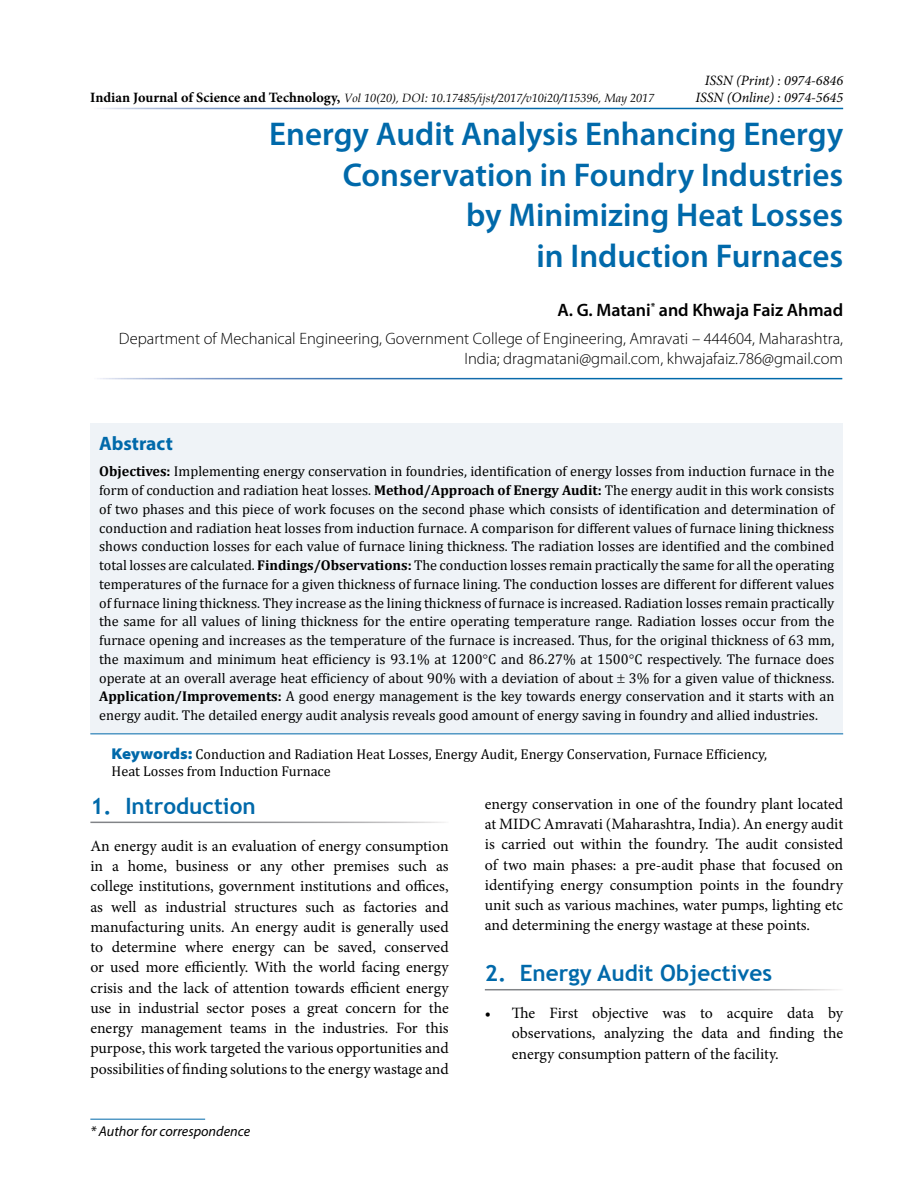
<style>
.page{position:relative;width:918px;height:1188px;background:#fff}
.page>*{position:absolute;margin:0;border:0;box-sizing:border-box;transform-origin:0 0}
.t1{font:600 33px/40.5px "Myriad Pro";color:#0069aa;text-align:right}
.t2{font:700 22.5px "Trebuchet MS";color:#0069aa}
.t3{font:700 19.5px "Myriad Pro";color:#0069aa}
.t4{font:600 18px "Myriad Pro";color:#000}
.t5{font:300 16.5px/19.8px "Myriad Pro";color:#000;text-align:right}
.t6{font:15.75px/20.2px "Minion Pro";color:#000;text-align:justify}
.t7{font:14.25px/18.8px "Cambria";color:#000;text-align:justify}
.t8{font:italic 14.25px/17.1px "Minion Pro";color:#000;text-align:right}
.t9{font:italic 14.25px "Myriad Pro";color:#000}
.t10{font:italic 12px "Book Antiqua";color:#000}
.s1{font-family:"Minion Pro";font-weight:700;font-style:normal;font-size:14.25px}
.s2{font-weight:700}
.s3{font-family:"Myriad Pro";font-weight:900;font-stretch:semi-expanded;font-size:15.75px;color:#0069aa}
</style>
<div class="page">
<hr style="left:90px;top:1119px;width:115px;height:1px;background:#0069aa">
<div style="left:90px;top:423px;width:753px;height:311px;background:#eff3f7"></div>
<hr style="left:90px;top:733px;width:753px;height:1px;background:#0069aa">
<p class="t10" style="left:90px;top:89px;width:565px"><span class="s1">Indian Journal of Science and Technology,</span> Vol 10(20), DOI: 10.17485/ijst/2017/v10i20/115396, May 2017</p>
<p class="t8" style="left:695px;top:71px;width:149px">ISSN (Print) : 0974-6846<br>ISSN (Online) : 0974-5645</p>
<h1 class="t1" style="left:269px;top:113px;width:575px">Energy Audit Analysis Enhancing Energy<br>Conservation in Foundry Industries<br>by Minimizing Heat Losses<br>in Induction Furnaces</h1>
<p class="t4" style="left:557px;top:298px;width:287px">A. G. Matani<sup>*</sup> and Khwaja Faiz Ahmad</p>
<p class="t5" style="left:119px;top:329px;width:726px">Department of Mechanical Engineering, Government College of Engineering, Amravati – 444604, Maharashtra,<br>India; dragmatani@gmail.com, khwajafaiz.786@gmail.com</p>
<h3 class="t3" style="left:99px;top:431px;width:75px">Abstract</h3>
<p class="t7" style="left:99px;top:462px;width:737px"><span class="s2">Objectives:</span> Implementing energy conservation in foundries, identification of energy losses from induction furnace in the form of conduction and radiation heat losses. <span class="s2">Method/Approach of Energy Audit:</span> The energy audit in this work consists of two phases and this piece of work focuses on the second phase which consists of identification and determination of conduction and radiation heat losses from induction furnace. A comparison for different values of furnace lining thickness shows conduction losses for each value of furnace lining thickness. The radiation losses are identified and the combined total losses are calculated. <span class="s2">Findings/Observations:</span> The conduction losses remain practically the same for all the operating temperatures of the furnace for a given thickness of furnace lining. The conduction losses are different for different values of furnace lining thickness. They increase as the lining thickness of furnace is increased. Radiation losses remain practically the same for all values of lining thickness for the entire operating temperature range. Radiation losses occur from the furnace opening and increases as the temperature of the furnace is increased. Thus, for the original thickness of 63 mm, the maximum and minimum heat efficiency is 93.1% at 1200 C and 86.27% at 1500 C respectively. The furnace does operate at an overall average heat efficiency of about 90% with a deviation of about 3% for a given value of thickness.<br><span class="s2">Application/Improvements:</span> A good energy management is the key towards energy conservation and it starts with an energy audit. The detailed energy audit analysis reveals good amount of energy saving in foundry and allied industries.</p>
<p class="t7" style="left:112px;top:746px;width:657px;line-height:17.1px"><span class="s3">Keywords:</span> Conduction and Radiation Heat Losses, Energy Audit, Energy Conservation, Furnace Efficiency,<br>Heat Losses from Induction Furnace</p>
<h2 class="t2" style="left:90px;top:792px;width:167px">1. Introduction</h2>
<p class="t6" style="left:90px;top:836px;width:360px">An energy audit is an evaluation of energy consumption in a home, business or any other premises such as college institutions, government institutions and offices, as well as industrial structures such as factories and manufacturing units. An energy audit is generally used to determine where energy can be saved, conserved or used more efficiently. With the world facing energy crisis and the lack of attention towards efficient energy use in industrial sector poses a great concern for the energy management teams in the industries. For this purpose, this work targeted the various opportunities and possibilities of finding solutions to the energy wastage and</p>
<p class="t9" style="left:90px;top:1123px;width:161px">* Author for correspondence</p>
<p class="t6" style="left:485px;top:794px;width:360px">energy conservation in one of the foundry plant located at MIDC Amravati (Maharashtra, India). An energy audit is carried out within the foundry. The audit consisted of two main phases: a pre-audit phase that focused on identifying energy consumption points in the foundry unit such as various machines, water pumps, lighting etc and determining the energy wastage at these points.</p>
<h2 class="t2" style="left:485px;top:959px;width:289px">2. Energy Audit Objectives</h2>
<p class="t6" style="left:512px;top:1003px;width:333px;text-indent:-27px">• The First objective was to acquire data by observations, analyzing the data and finding the energy consumption pattern of the facility.</p>
</div>
